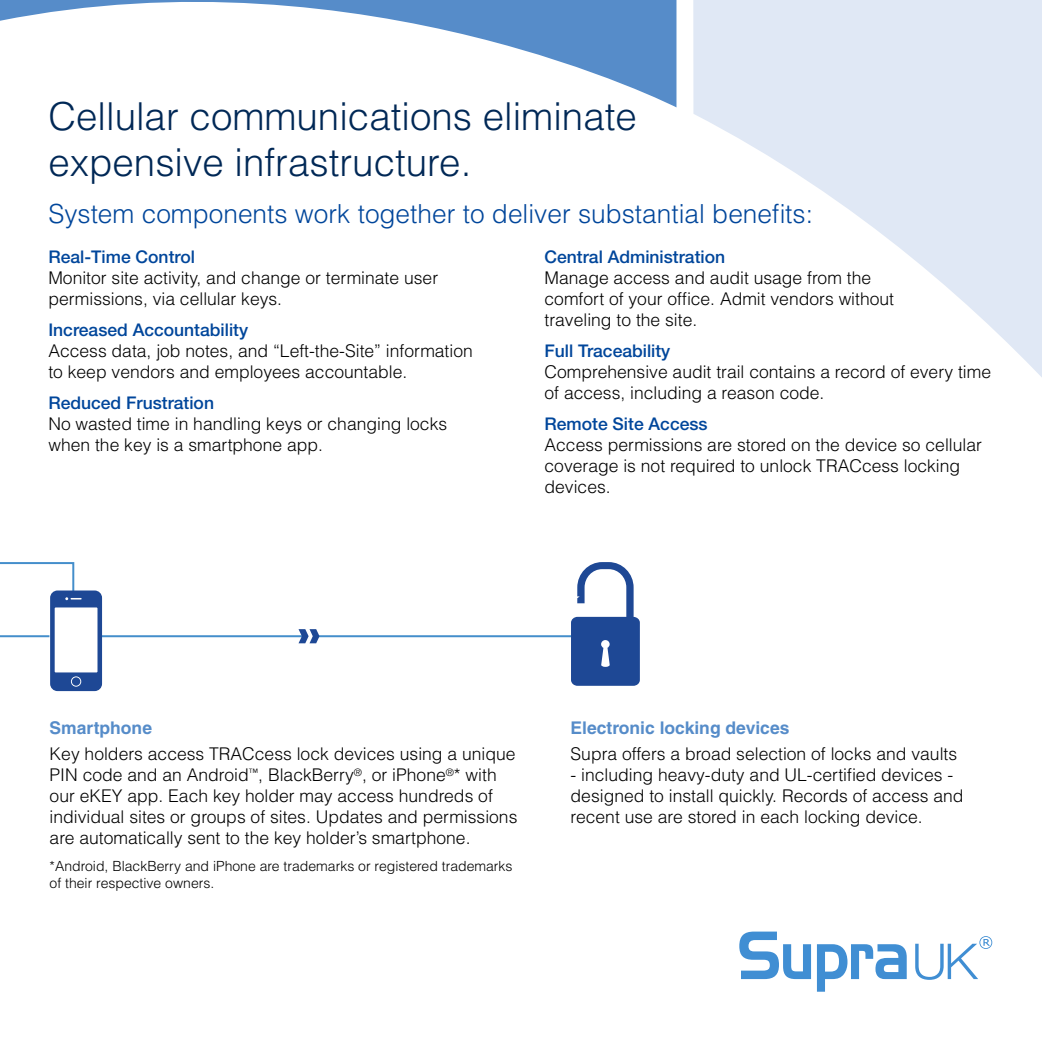
<style>
.page{position:relative;width:1042px;height:1042px;background:#fff}
.page>*{position:absolute;margin:0;border:0;box-sizing:border-box;transform-origin:0 0}
.t1{font:300 38.5px/46.2px "Helvetica LT";color:#002856}
.t2{font:300 26.25px "Helvetica LT";color:#00469b}
.t3{font:300 17.5px/21px "Helvetica LT";color:#000}
.t4{font:500 17.5px "Helvetica Neue LT";color:#00469b}
.t5{font:700 17.5px "Helvetica LT";color:#568cc9}
.t6{font:300 14px/16.8px "Helvetica LT";color:#000}
</style>
<div class="page">
<hr style="left:102px;top:635px;width:201px;height:2px;background:#448ecb">
<hr style="left:317px;top:635px;width:254px;height:2px;background:#448ecb">
<svg style="left:298px;top:629px;width:21px;height:14px"></svg>
<svg style="left:0;top:562px;width:102px;height:129px"></svg>
<div style="left:72px;top:677px;width:8px;height:9px;background:#1e4895;border-radius:50%"></div>
<svg style="left:571px;top:562px;width:69px;height:124px"></svg>
<svg style="left:0;top:0;width:677px;height:107px"></svg>
<svg style="left:693px;top:61px;width:349px;height:316px;fill:#e0e8f5"></svg>
<div style="left:693px;top:0;width:349px;height:61px;background:#e0e8f5"></div>
<svg style="left:739px;top:931px;width:72px;height:48px"></svg>
<svg style="left:817px;top:944px;width:89px;height:47px"></svg>
<svg style="left:915px;top:936px;width:77px;height:44px"></svg>
<h1 class="t1" style="left:48px;top:93px;width:590px">Cellular communications eliminate expensive infrastructure.</h1>
<h2 class="t2" style="left:48px;top:197px;width:766px">System components work together to deliver substantial benefits:</h2>
<p class="t4" style="left:48px;top:247px;width:148px">Real-Time Control</p>
<p class="t3" style="left:48px;top:267px;width:391px">Monitor site activity, and change or terminate user permissions, via cellular keys.</p>
<p class="t4" style="left:48px;top:320px;width:201px">Increased Accountability</p>
<p class="t3" style="left:48px;top:340px;width:426px">Access data, job notes, and “Left-the-Site” information to keep vendors and employees accountable.</p>
<p class="t4" style="left:48px;top:392px;width:167px">Reduced Frustration</p>
<p class="t3" style="left:48px;top:413px;width:400px">No wasted time in handling keys or changing locks when the key is a smartphone app.</p>
<p class="t4" style="left:544px;top:247px;width:182px">Central Administration</p>
<p class="t3" style="left:544px;top:267px;width:351px">Manage access and audit usage from the comfort of your office. Admit vendors without traveling to the site.</p>
<p class="t4" style="left:544px;top:341px;width:127px">Full Traceability</p>
<p class="t3" style="left:544px;top:361px;width:448px">Comprehensive audit trail contains a record of every time of access, including a reason code.</p>
<p class="t4" style="left:544px;top:413px;width:165px">Remote Site Access</p>
<p class="t3" style="left:544px;top:434px;width:439px">Access permissions are stored on the device so cellular coverage is not required to unlock TRACcess locking devices.</p>
<p class="t5" style="left:50px;top:717px;width:104px">Smartphone</p>
<p class="t3" style="left:50px;top:743px;width:469px">Key holders access TRACcess lock devices using a unique PIN code and an Android<sup>™</sup>, BlackBerry<sup>®</sup>, or iPhone<sup>®</sup>* with our eKEY app. Each key holder may access hundreds of individual sites or groups of sites. Updates and permissions are automatically sent to the key holder’s smartphone.</p>
<p class="t6" style="left:50px;top:857px;width:464px">*Android, BlackBerry and iPhone are trademarks or registered trademarks of their respective owners.</p>
<p class="t5" style="left:570px;top:717px;width:220px">Electronic locking devices</p>
<p class="t3" style="left:570px;top:743px;width:388px">Supra offers a broad selection of locks and vaults</p>
<p class="t3" style="left:570px;top:764px;width:394px">- including heavy-duty and UL-certified devices - designed to install quickly. Records of access and recent use are stored in each locking device.</p>
</div>
